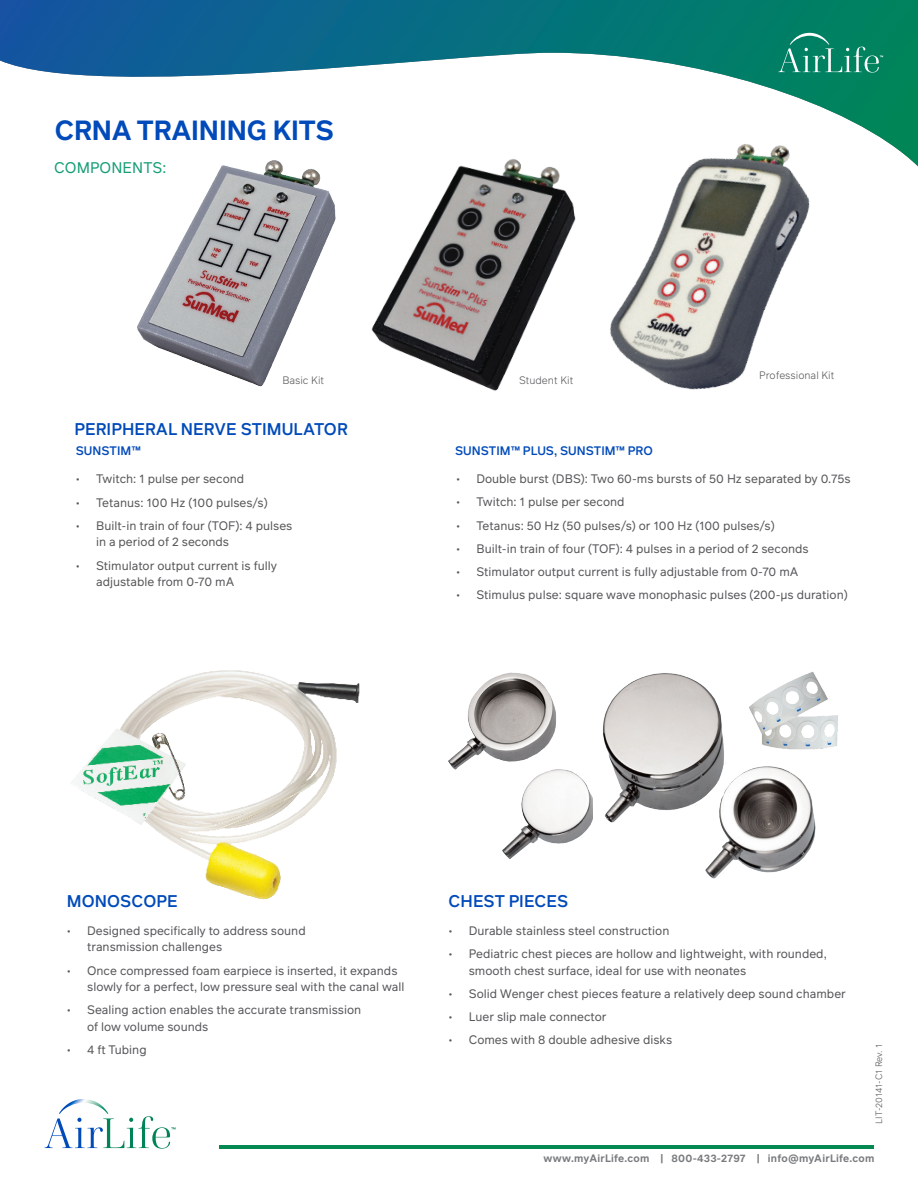
<style>
.page{position:relative;width:918px;height:1188px;background:#fff}
.page>*{position:absolute;margin:0;border:0;box-sizing:border-box;transform-origin:0 0}
.t1{font:600 27px "Infra";letter-spacing:-.005em;color:#004aba}
.t2{font:500 16.5px "Infra";letter-spacing:.005em;color:#004aba}
.t3{font:15px "Infra";letter-spacing:.005em;color:#169e76}
.t4{font:12px/16.5px "Infra";color:#57585a}
.t5{font:500 12px "Infra";letter-spacing:.005em;color:#004aba}
.t6{font:600 10.5px "Infra";letter-spacing:.025em;color:#787a7d}
.t7{font:300 10.5px "Infra";color:#57585a}
.t8{font:300 9px "Infra";color:#57585a}
</style>
<div class="page">
<svg style="left:0;top:0;width:918px;height:166px"></svg>
<hr style="left:220px;top:1145px;width:654px;height:3px;background:#058851">
<svg style="left:45px;top:1099px;width:131px;height:49px"></svg>
<svg style="left:778px;top:33px;width:105px;height:40px;background:#229176"></svg>
<img style="left:127px;top:151px;width:221px;height:236px">
<img style="left:356px;top:151px;width:235px;height:240px">
<img style="left:603px;top:140px;width:219px;height:250px">
<img style="left:448px;top:672px;width:108px;height:98px">
<img style="left:603px;top:673px;width:121px;height:150px">
<img style="left:497px;top:753px;width:96px;height:106px">
<img style="left:689px;top:762px;width:127px;height:117px">
<img style="left:749px;top:671px;width:89px;height:79px">
<img style="left:124px;top:670px;width:236px;height:230px">
<img style="left:72px;top:723px;width:124px;height:110px">
<h1 class="t1" style="left:55px;top:110px;width:280px">CRNA TRAINING KITS</h1>
<p class="t3" style="left:54px;top:158px;width:114px">COMPONENTS:</p>
<p class="t7" style="left:282px;top:373px;width:43px">Basic Kit</p>
<p class="t7" style="left:519px;top:373px;width:56px">Student Kit</p>
<h2 class="t2" style="left:75px;top:417px;width:275px">PERIPHERAL NERVE STIMULATOR</h2>
<p class="t5" style="left:76px;top:442px;width:66px">SUNSTIM™</p>
<p class="t5" style="left:455px;top:442px;width:199px">SUNSTIM™ PLUS, SUNSTIM™ PRO</p>
<p class="t7" style="left:759px;top:368px;width:77px">Professional Kit</p>
<p class="t4" style="left:76px;top:471px;width:170px">• Twitch: 1 pulse per second</p>
<p class="t4" style="left:76px;top:494px;width:193px">• Tetanus: 100 Hz (100 pulses/s)</p>
<p class="t4" style="left:96px;top:517px;width:198px;text-indent:-20px">• Built-in train of four (TOF): 4 pulses in a period of 2 seconds</p>
<p class="t4" style="left:96px;top:557px;width:182px;text-indent:-20px">• Stimulator output current is fully adjustable from 0-70 mA</p>
<p class="t4" style="left:456px;top:470px;width:396px">• Double burst (DBS): Two 60-ms bursts of 50 Hz separated by 0.75s</p>
<p class="t4" style="left:456px;top:494px;width:170px">• Twitch: 1 pulse per second</p>
<p class="t4" style="left:456px;top:517px;width:320px">• Tetanus: 50 Hz (50 pulses/s) or 100 Hz (100 pulses/s)</p>
<p class="t4" style="left:456px;top:540px;width:354px">• Built-in train of four (TOF): 4 pulses in a period of 2 seconds</p>
<p class="t4" style="left:456px;top:563px;width:344px">• Stimulator output current is fully adjustable from 0-70 mA</p>
<p class="t4" style="left:456px;top:587px;width:393px">• Stimulus pulse: square wave monophasic pulses (200-μs duration)</p>
<h2 class="t2" style="left:67px;top:889px;width:112px">MONOSCOPE</h2>
<p class="t4" style="left:87px;top:922px;width:220px;text-indent:-20px">• Designed specifically to address sound transmission challenges</p>
<p class="t4" style="left:87px;top:962px;width:319px;text-indent:-20px">• Once compressed foam earpiece is inserted, it expands slowly for a perfect, low pressure seal with the canal wall</p>
<p class="t4" style="left:87px;top:1001px;width:276px;text-indent:-20px">• Sealing action enables the accurate transmission of low volume sounds</p>
<p class="t4" style="left:67px;top:1041px;width:81px">• 4 ft Tubing</p>
<h2 class="t2" style="left:449px;top:889px;width:121px">CHEST PIECES</h2>
<p class="t4" style="left:449px;top:922px;width:222px">• Durable stainless steel construction</p>
<p class="t4" style="left:469px;top:945px;width:359px;text-indent:-20px">• Pediatric chest pieces are hollow and lightweight, with rounded, smooth chest surface, ideal for use with neonates</p>
<p class="t4" style="left:449px;top:985px;width:399px">• Solid Wenger chest pieces feature a relatively deep sound chamber</p>
<p class="t4" style="left:449px;top:1008px;width:160px">• Luer slip male connector</p>
<p class="t4" style="left:449px;top:1031px;width:225px">• Comes with 8 double adhesive disks</p>
<p class="t8" style="left:873px;top:1124px;width:81px;rotate:-90deg">LIT-20141-C1 Rev. 1</p>
<p class="t6" style="left:544px;top:1151px;width:332px">www.myAirLife.com | 800-433-2797 | info@myAirLife.com</p>
</div>
